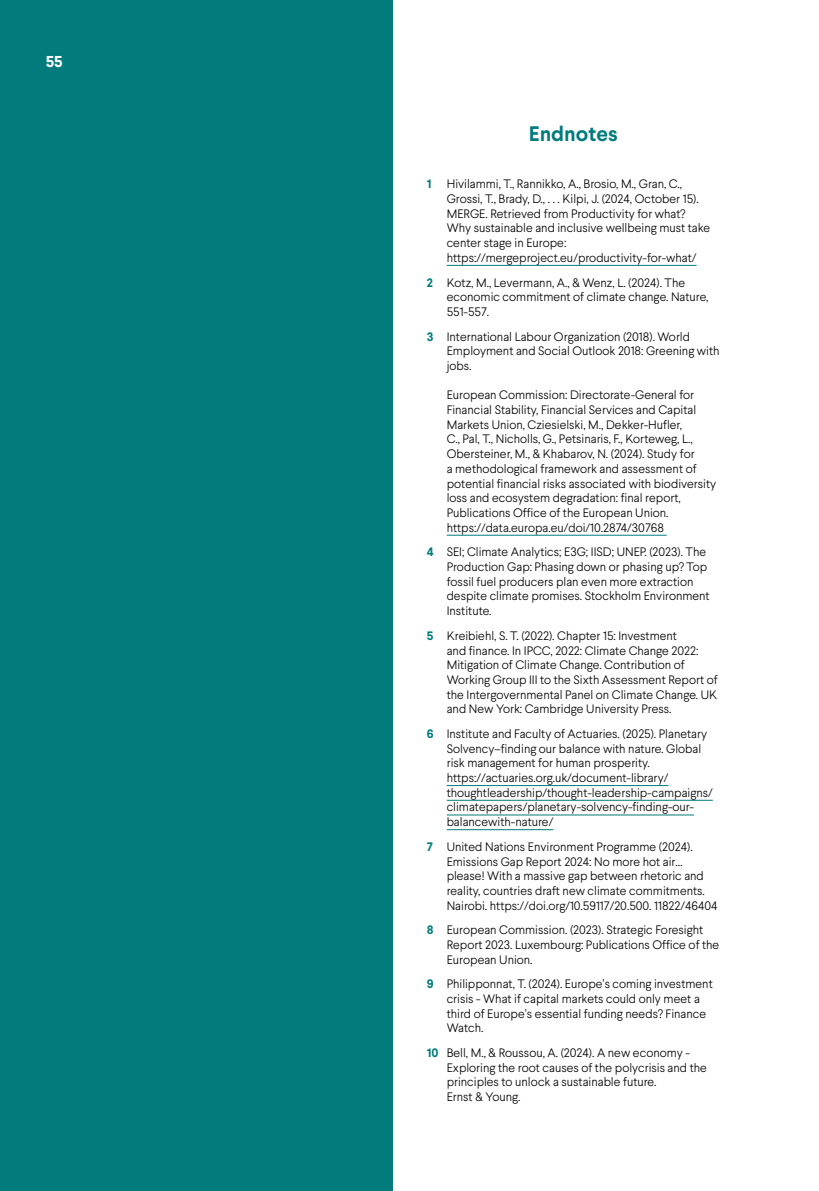
<style>
.page{position:relative;width:819px;height:1191px;background:#fff}
.page>*{position:absolute;margin:0;border:0;box-sizing:border-box;transform-origin:0 0}
.t1{font:700 21px "Larsseit";color:#017b7c}
.t2{font:700 15.75px "Larsseit";color:#fff}
.t3{font:300 12.25px/14.7px "Larsseit";color:#000}
.s1{font-weight:700;color:#017b7c}
</style>
<div class="page">
<div style="left:0;top:0;width:392px;height:1191px;background:#017b7c"></div>
<hr style="left:446px;top:265px;width:250px;height:1px;background:#017b7c">
<hr style="left:446px;top:535px;width:220px;height:1px;background:#017b7c">
<hr style="left:446px;top:785px;width:222px;height:1px;background:#017b7c">
<hr style="left:446px;top:800px;width:266px;height:1px;background:#017b7c">
<hr style="left:446px;top:814px;width:248px;height:1px;background:#017b7c">
<hr style="left:446px;top:829px;width:107px;height:1px;background:#017b7c">
<p class="t2" style="left:46px;top:52px;width:19px">55</p>
<h1 class="t1" style="left:528px;top:120px;width:90px">Endnotes</h1>
<p class="t3" style="left:446px;top:177px;width:265px;text-indent:-20px"><span class="s1">1</span> Hivilammi, T., Rannikko, A., Brosio, M., Gran, C., Grossi, T., Brady, D., . . . Kilpi, J. (2024, October 15).<br>MERGE. Retrieved from Productivity for what?<br>Why sustainable and inclusive wellbeing must take center stage in Europe: https://mergeproject.eu/productivity-for-what/</p>
<p class="t3" style="left:446px;top:275px;width:263px;text-indent:-20px"><span class="s1">2</span> Kotz, M., Levermann, A., &amp; Wenz, L. (2024). The economic commitment of climate change. Nature,<br>551-557.</p>
<p class="t3" style="left:446px;top:329px;width:274px;text-indent:-20px"><span class="s1">3</span> International Labour Organization (2018). World<br>Employment and Social Outlook 2018: Greening with jobs.</p>
<p class="t3" style="left:446px;top:387px;width:271px">European Commission: Directorate-General for Financial Stability, Financial Services and Capital Markets Union, Cziesielski, M., Dekker-Hufler,<br>C., Pal, T., Nicholls, G., Petsinaris, F., Korteweg, L., Obersteiner, M., &amp; Khabarov, N. (2024). Study for<br>a methodological framework and assessment of potential financial risks associated with biodiversity loss and ecosystem degradation: final report, Publications Office of the European Union. https://data.europa.eu/doi/10.2874/30768</p>
<p class="t3" style="left:446px;top:544px;width:264px;text-indent:-20px"><span class="s1">4</span> SEI; Climate Analytics; E3G; IISD; UNEP. (2023). The Production Gap: Phasing down or phasing up? Top fossil fuel producers plan even more extraction despite climate promises. Stockholm Environment Institute.</p>
<p class="t3" style="left:446px;top:628px;width:272px;text-indent:-20px"><span class="s1">5</span> Kreibiehl, S. T. (2022). Chapter 15: Investment<br>and finance. In IPCC, 2022: Climate Change 2022:<br>Mitigation of Climate Change. Contribution of Working Group III to the Sixth Assessment Report of the Intergovernmental Panel on Climate Change. UK and New York: Cambridge University Press.</p>
<p class="t3" style="left:446px;top:726px;width:267px;text-indent:-20px"><span class="s1">6</span> Institute and Faculty of Actuaries. (2025). Planetary Solvency–finding our balance with nature. Global risk management for human prosperity. https://actuaries.org.uk/document-library/ thoughtleadership/thought-leadership-campaigns/ climatepapers/planetary-solvency-finding-our&shy;balancewith-nature/</p>
<p class="t3" style="left:446px;top:839px;width:272px;text-indent:-20px"><span class="s1">7</span> United Nations Environment Programme (2024).<br>Emissions Gap Report 2024: No more hot air… please! With a massive gap between rhetoric and reality, countries draft new climate commitments.<br>Nairobi. https://doi.org/10.59117/20.500. 11822/46404</p>
<p class="t3" style="left:446px;top:922px;width:274px;text-indent:-20px"><span class="s1">8</span> European Commission. (2023). Strategic Foresight<br>Report 2023. Luxembourg: Publications Office of the<br>European Union.</p>
<p class="t3" style="left:446px;top:976px;width:267px;text-indent:-20px"><span class="s1">9</span> Philipponnat, T. (2024). Europe’s coming investment crisis - What if capital markets could only meet a third of Europe’s essential funding needs? Finance Watch.</p>
<p class="t3" style="left:446px;top:1045px;width:262px;text-indent:-20px"><span class="s1">10</span> Bell, M., &amp; Roussou, A. (2024). A new economy - Exploring the root causes of the polycrisis and the principles to unlock a sustainable future.<br>Ernst &amp; Young.</p>
</div>
